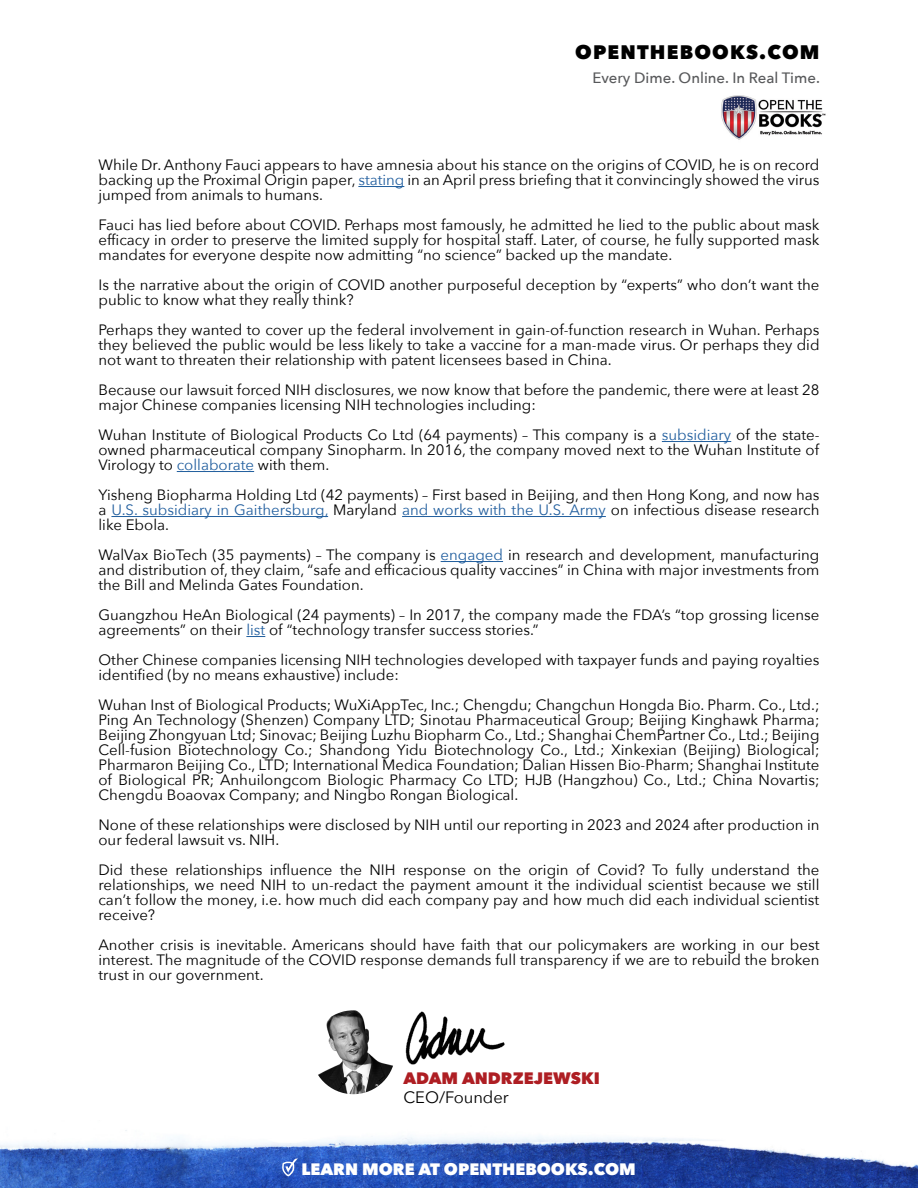
<style>
.page{position:relative;width:918px;height:1188px;background:#fff}
.page>*{position:absolute;margin:0;border:0;box-sizing:border-box;transform-origin:0 0}
.t1{font:800 19.5px "Avenir Next";letter-spacing:.06em;color:#000}
.t2{font:800 16.5px "Avenir Next";color:#fff}
.t3{font:800 16.5px "Avenir Next";color:#ae1e23}
.t4{font:16.5px "Avenir Next";color:#000}
.t5{font:15px/15px "Avenir Next";color:#000;text-align:justify}
.t6{font:500 15px "Avenir Next";color:#58595b}
.s1{color:#215e9e}
</style>
<div class="page">
<img style="left:721px;top:95px;width:105px;height:45px">
<img style="left:0;top:1130px;width:918px;height:58px">
<svg style="left:282px;top:1158px;width:16px;height:18px"></svg>
<hr style="left:358px;top:186px;width:46px;height:1px;background:#215e9e">
<hr style="left:662px;top:441px;width:69px;height:1px;background:#215e9e">
<hr style="left:177px;top:471px;width:77px;height:1px;background:#215e9e">
<hr style="left:111px;top:516px;width:217px;height:1px;background:#215e9e">
<hr style="left:402px;top:516px;width:204px;height:1px;background:#215e9e">
<hr style="left:441px;top:561px;width:62px;height:1px;background:#215e9e">
<svg style="left:246px;top:636px;width:19px;height:1px"></svg>
<img style="left:311px;top:1010px;width:84px;height:84px;border-radius:42px">
<img style="left:405px;top:1011px;width:100px;height:54px">
<h1 class="t1" style="left:575px;top:40px;width:246px">OPENTHEBOOKS.COM</h1>
<p class="t6" style="left:593px;top:65px;width:229px">Every Dime. Online. In Real Time.</p>
<p class="t5" style="left:98px;top:157px;width:723px">While Dr. Anthony Fauci appears to have amnesia about his stance on the origins of COVID, he is on record backing up the Proximal Origin paper, <span class="s1">stating</span> in an April press briefing that it convincingly showed the virus jumped from animals to humans.</p>
<p class="t5" style="left:98px;top:217px;width:723px">Fauci has lied before about COVID. Perhaps most famously, he admitted he lied to the public about mask efficacy in order to preserve the limited supply for hospital staff. Later, of course, he fully supported mask mandates for everyone despite now admitting “no science” backed up the mandate.</p>
<p class="t5" style="left:98px;top:277px;width:723px">Is the narrative about the origin of COVID another purposeful deception by “experts” who don’t want the public to know what they really think?</p>
<p class="t5" style="left:98px;top:322px;width:723px">Perhaps they wanted to cover up the federal involvement in gain-of-function research in Wuhan. Perhaps they believed the public would be less likely to take a vaccine for a man-made virus. Or perhaps they did not want to threaten their relationship with patent licensees based in China.</p>
<p class="t5" style="left:98px;top:382px;width:722px">Because our lawsuit forced NIH disclosures, we now know that before the pandemic, there were at least 28 major Chinese companies licensing NIH technologies including:</p>
<p class="t5" style="left:98px;top:427px;width:722px">Wuhan Institute of Biological Products Co Ltd (64 payments) – This company is a <span class="s1">subsidiary</span> of the state&shy;owned pharmaceutical company Sinopharm. In 2016, the company moved next to the Wuhan Institute of Virology to <span class="s1">collaborate</span> with them.</p>
<p class="t5" style="left:98px;top:487px;width:723px">Yisheng Biopharma Holding Ltd (42 payments) – First based in Beijing, and then Hong Kong, and now has a <span class="s1">U.S. subsidiary in Gaithersburg,</span> Maryland <span class="s1">and works with the U.S. Army</span> on infectious disease research like Ebola.</p>
<p class="t5" style="left:98px;top:547px;width:723px">WalVax BioTech (35 payments) – The company is <span class="s1">engaged</span> in research and development, manufacturing and distribution of, they claim, “safe and efficacious quality vaccines” in China with major investments from the Bill and Melinda Gates Foundation.</p>
<p class="t5" style="left:98px;top:607px;width:723px">Guangzhou HeAn Biological (24 payments) – In 2017, the company made the FDA’s “top grossing license agreements” on their <span class="s1">list</span> of “technology transfer success stories.”</p>
<p class="t5" style="left:98px;top:652px;width:722px">Other Chinese companies licensing NIH technologies developed with taxpayer funds and paying royalties identified (by no means exhaustive) include:</p>
<p class="t5" style="left:98px;top:697px;width:723px">Wuhan Inst of Biological Products; WuXiAppTec, Inc.; Chengdu; Changchun Hongda Bio. Pharm. Co., Ltd.; Ping An Technology (Shenzen) Company LTD; Sinotau Pharmaceutical Group; Beijing Kinghawk Pharma; Beijing Zhongyuan Ltd; Sinovac; Beijing Luzhu Biopharm Co., Ltd.; Shanghai ChemPartner Co., Ltd.; Beijing Cell-fusion Biotechnology Co.; Shandong Yidu Biotechnology Co., Ltd.; Xinkexian (Beijing) Biological; Pharmaron Beijing Co., LTD; International Medica Foundation; Dalian Hissen Bio-Pharm; Shanghai Institute of Biological PR; Anhuilongcom Biologic Pharmacy Co LTD; HJB (Hangzhou) Co., Ltd.; China Novartis; Chengdu Boaovax Company; and Ningbo Rongan Biological.</p>
<p class="t5" style="left:98px;top:817px;width:723px">None of these relationships were disclosed by NIH until our reporting in 2023 and 2024 after production in our federal lawsuit vs. NIH.</p>
<p class="t5" style="left:98px;top:862px;width:723px">Did these relationships influence the NIH response on the origin of Covid? To fully understand the relationships, we need NIH to un-redact the payment amount it the individual scientist because we still can’t follow the money, i.e. how much did each company pay and how much did each individual scientist receive?</p>
<p class="t5" style="left:98px;top:937px;width:723px">Another crisis is inevitable. Americans should have faith that our policymakers are working in our best interest. The magnitude of the COVID response demands full transparency if we are to rebuild the broken trust in our government.</p>
<p class="t3" style="left:403px;top:1068px;width:198px">ADAM ANDRZEJEWSKI</p>
<p class="t4" style="left:403px;top:1083px;width:107px">CEO/Founder</p>
<p class="t2" style="left:301px;top:1158px;width:336px">LEARN MORE AT OPENTHEBOOKS.COM</p>
</div>
